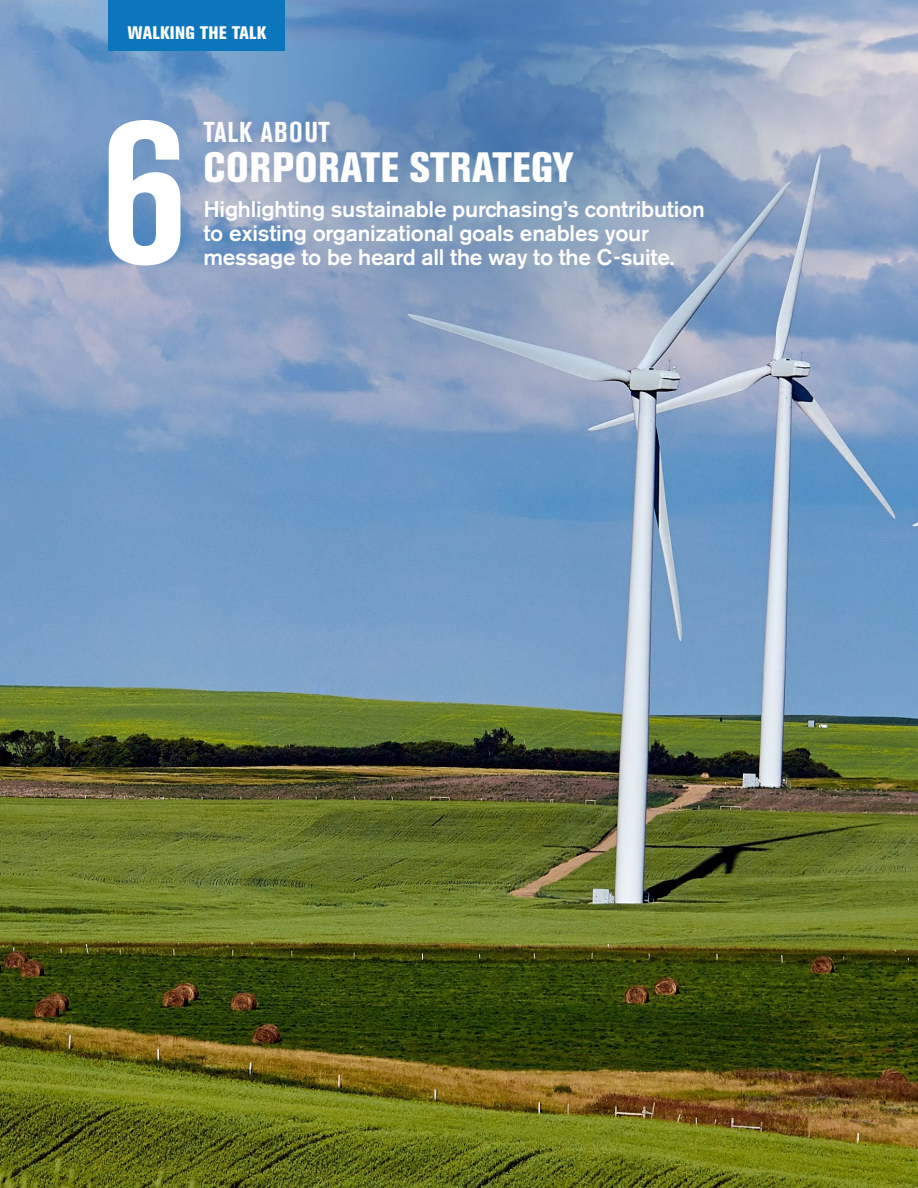
<style>
.page{position:relative;width:918px;height:1188px;background:#fff}
.page>*{position:absolute;margin:0;border:0;box-sizing:border-box;transform-origin:0 0}
.Talk-Abouts_Number{font:700 condensed 213px "Akzidenz Grotesk BE";color:#fff}
.body_copy{font:800 condensed 42px "Akzidenz Grotesk BE";letter-spacing:.01em;color:#fff}
.body_copy-2{font:700 condensed 28.5px "Akzidenz Grotesk BE";letter-spacing:.04em;color:#fff}
.talk_abouts_intro_co{font:500 22.5px/24px "Akzidenz Grotesk BE";letter-spacing:-.01em;color:#fff}
.Sub_Head_Extra_BOld{font:800 condensed 18px "Akzidenz Grotesk BE";letter-spacing:.02em;color:#fff}
</style>
<div class="page">
<img style="left:0;top:472px;width:918px;height:716px">
<svg style="left:0;top:0;width:918px;height:472px;background:#84a0c3"></svg>
<div style="left:108px;top:0;width:177px;height:51px;background:#0c76bd"></div>
<p class="Sub_Head_Extra_BOld" style="left:128px;top:23px;width:140px">WALKING THE TALK</p>
<p class="Talk-Abouts_Number" style="left:102px;top:68px;width:86px">6</p>
<p class="body_copy-2" style="left:203px;top:116px;width:128px">TALK ABOUT</p>
<p class="body_copy" style="left:203px;top:143px;width:372px">CORPORATE STRATEGY</p>
<p class="talk_abouts_intro_co" style="left:203px;top:197px;width:503px">Highlighting sustainable purchasing’s contribution to existing organizational goals enables your message to be heard all the way to the C-suite.</p>
</div>
